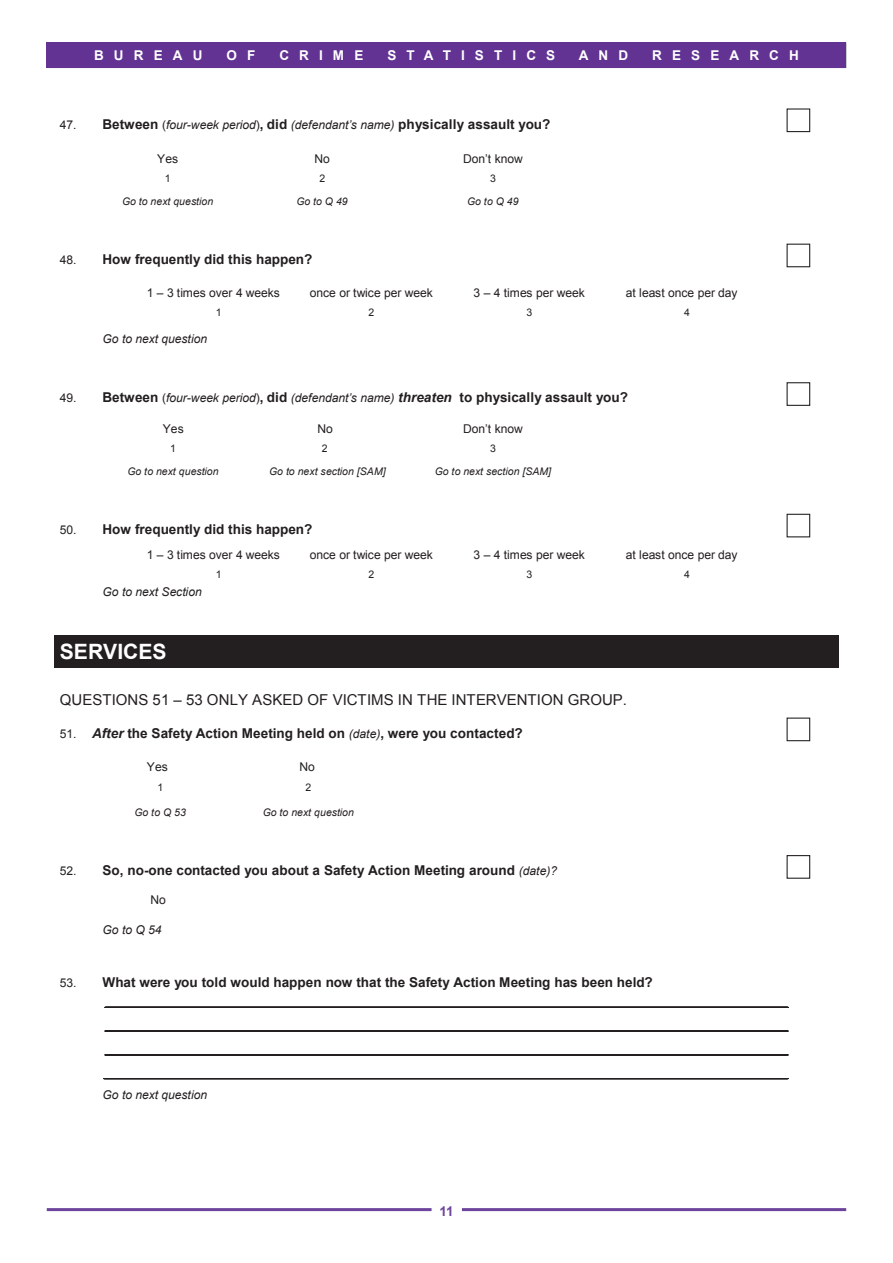
<style>
.page{position:relative;width:893px;height:1263px;background:#fff}
.page>*{position:absolute;margin:0;border:0;box-sizing:border-box;transform-origin:0 0}
.t1{font:700 21.15px "Arial";color:#fff}
.t2{font:15px "Arial";color:#231f20}
.t3{font:700 13.5px "Arial";color:#231f20}
.t4{font:700 13.5px "Arial";letter-spacing:.75em;color:#fff}
.t5{font:700 13.5px "Arial";color:#6d449b}
.t6{font:12.15px "Arial";letter-spacing:-.005em;color:#231f20}
.t7{font:italic 12.15px "Arial";letter-spacing:-.005em;color:#231f20}
.t8{font:italic 10.5px "Arial";color:#231f20}
.t9{font:10.5px "Arial";color:#231f20}
.s1{font-weight:400;font-size:12.15px}
.s2{font-weight:400;font-style:italic;font-size:12.15px}
.s3{font-style:italic}
</style>
<div class="page">
<hr style="left:47px;top:1208px;width:799px;height:3px;background:#6d449b">
<div style="left:432px;top:1204px;width:29px;height:17px;background:#fff"></div>
<div style="left:47px;top:43px;width:799px;height:25px;background:#623393"></div>
<div style="left:787px;top:108px;width:23px;height:24px;border:1px solid #231f20"></div>
<div style="left:787px;top:244px;width:23px;height:23px;border:1px solid #231f20"></div>
<div style="left:787px;top:382px;width:23px;height:24px;border:1px solid #231f20"></div>
<div style="left:787px;top:514px;width:23px;height:23px;border:1px solid #231f20"></div>
<div style="left:56px;top:638px;width:780px;height:27px;background:#231f20"></div>
<hr style="left:56px;top:636px;width:780px;height:2px;background:#231f20">
<hr style="left:56px;top:665px;width:780px;height:3px;background:#231f20">
<hr style="left:54px;top:638px;width:2px;height:27px;background:#231f20">
<hr style="left:836px;top:638px;width:2px;height:27px;background:#231f20">
<div style="left:787px;top:717px;width:23px;height:24px;border:1px solid #231f20"></div>
<div style="left:787px;top:855px;width:23px;height:24px;border:1px solid #231f20"></div>
<svg style="left:105px;top:1007px;width:683px;height:1px"></svg>
<svg style="left:105px;top:1031px;width:683px;height:1px"></svg>
<svg style="left:105px;top:1055px;width:683px;height:1px"></svg>
<svg style="left:104px;top:1078px;width:684px;height:1px"></svg>
<p class="t4" style="left:94px;top:46px;width:110px">BUREAU</p>
<p class="t4" style="left:226px;top:46px;width:30px">O F</p>
<p class="t4" style="left:279px;top:46px;width:85px">CRIME</p>
<p class="t4" style="left:387px;top:46px;width:169px">STATISTICS</p>
<p class="t4" style="left:579px;top:46px;width:51px">AND</p>
<p class="t4" style="left:652px;top:46px;width:148px">RESEARCH</p>
<p class="t3" style="left:60px;top:115px;width:492px"><span class="s1">47.</span> Between <span class="s1">(</span><span class="s2">four-week period</span><span class="s1">)</span>, did <span class="s2">(defendant’s name)</span> physically assault you?</p>
<p class="t6" style="left:157px;top:151px;width:22px">Yes</p>
<p class="t6" style="left:314px;top:151px;width:17px">No</p>
<p class="t6" style="left:463px;top:151px;width:61px">Don’t know</p>
<p class="t9" style="left:165px;top:172px;width:7px">1</p>
<p class="t9" style="left:319px;top:172px;width:7px">2</p>
<p class="t9" style="left:490px;top:172px;width:7px">3</p>
<p class="t8" style="left:122px;top:194px;width:93px">Go to next question</p>
<p class="t8" style="left:296px;top:194px;width:53px">Go to Q 49</p>
<p class="t8" style="left:467px;top:194px;width:53px">Go to Q 49</p>
<p class="t3" style="left:60px;top:250px;width:254px"><span class="s1">48.</span> How frequently did this happen?</p>
<p class="t6" style="left:147px;top:285px;width:135px">1 – 3 times over 4 weeks</p>
<p class="t6" style="left:310px;top:285px;width:125px">once or twice per week</p>
<p class="t6" style="left:474px;top:285px;width:113px">3 – 4 times per week</p>
<p class="t6" style="left:626px;top:285px;width:113px">at least once per day</p>
<p class="t9" style="left:216px;top:306px;width:7px">1</p>
<p class="t9" style="left:368px;top:306px;width:7px">2</p>
<p class="t9" style="left:526px;top:306px;width:7px">3</p>
<p class="t9" style="left:684px;top:306px;width:7px">4</p>
<p class="t7" style="left:103px;top:331px;width:106px">Go to next question</p>
<p class="t3" style="left:60px;top:388px;width:570px"><span class="s1">49.</span> Between <span class="s1">(</span><span class="s2">four-week period</span><span class="s1">)</span>, did <span class="s2">(defendant’s name)</span> <span class="s3">threaten</span> to physically assault you?</p>
<p class="t6" style="left:163px;top:421px;width:22px">Yes</p>
<p class="t6" style="left:318px;top:421px;width:17px">No</p>
<p class="t6" style="left:463px;top:421px;width:61px">Don’t know</p>
<p class="t9" style="left:170px;top:442px;width:7px">1</p>
<p class="t9" style="left:322px;top:442px;width:7px">2</p>
<p class="t9" style="left:490px;top:442px;width:7px">3</p>
<p class="t8" style="left:127px;top:465px;width:93px">Go to next question</p>
<p class="t8" style="left:269px;top:465px;width:118px">Go to next section [SAM]</p>
<p class="t8" style="left:435px;top:465px;width:118px">Go to next section [SAM]</p>
<p class="t3" style="left:60px;top:520px;width:254px"><span class="s1">50.</span> How frequently did this happen?</p>
<p class="t6" style="left:147px;top:546px;width:135px">1 – 3 times over 4 weeks</p>
<p class="t6" style="left:310px;top:546px;width:125px">once or twice per week</p>
<p class="t6" style="left:474px;top:546px;width:113px">3 – 4 times per week</p>
<p class="t6" style="left:626px;top:546px;width:113px">at least once per day</p>
<p class="t9" style="left:216px;top:567px;width:7px">1</p>
<p class="t9" style="left:368px;top:567px;width:7px">2</p>
<p class="t9" style="left:526px;top:567px;width:7px">3</p>
<p class="t9" style="left:684px;top:567px;width:7px">4</p>
<p class="t7" style="left:103px;top:583px;width:101px">Go to next Section</p>
<p class="t1" style="left:60px;top:638px;width:108px">SERVICES</p>
<p class="t2" style="left:60px;top:689px;width:569px">QUESTIONS 51 – 53 ONLY ASKED OF VICTIMS IN THE INTERVENTION GROUP.</p>
<p class="t3" style="left:60px;top:724px;width:464px"><span class="s1">51.</span> <span class="s3">After</span> the Safety Action Meeting held on <span class="s2">(date)</span>, were you contacted?</p>
<p class="t6" style="left:147px;top:759px;width:22px">Yes</p>
<p class="t6" style="left:300px;top:759px;width:17px">No</p>
<p class="t9" style="left:157px;top:780px;width:7px">1</p>
<p class="t9" style="left:306px;top:780px;width:7px">2</p>
<p class="t8" style="left:134px;top:806px;width:53px">Go to Q 53</p>
<p class="t8" style="left:263px;top:806px;width:93px">Go to next question</p>
<p class="t3" style="left:60px;top:861px;width:499px"><span class="s1">52.</span> So, no-one contacted you about a Safety Action Meeting around <span class="s2">(date)?</span></p>
<p class="t6" style="left:151px;top:892px;width:17px">No</p>
<p class="t7" style="left:103px;top:922px;width:61px">Go to Q 54</p>
<p class="t3" style="left:60px;top:973px;width:594px"><span class="s1">53.</span> What were you told would happen now that the Safety Action Meeting has been held?</p>
<p class="t7" style="left:103px;top:1087px;width:106px">Go to next question</p>
<p class="t5" style="left:439px;top:1202px;width:16px">11</p>
</div>
